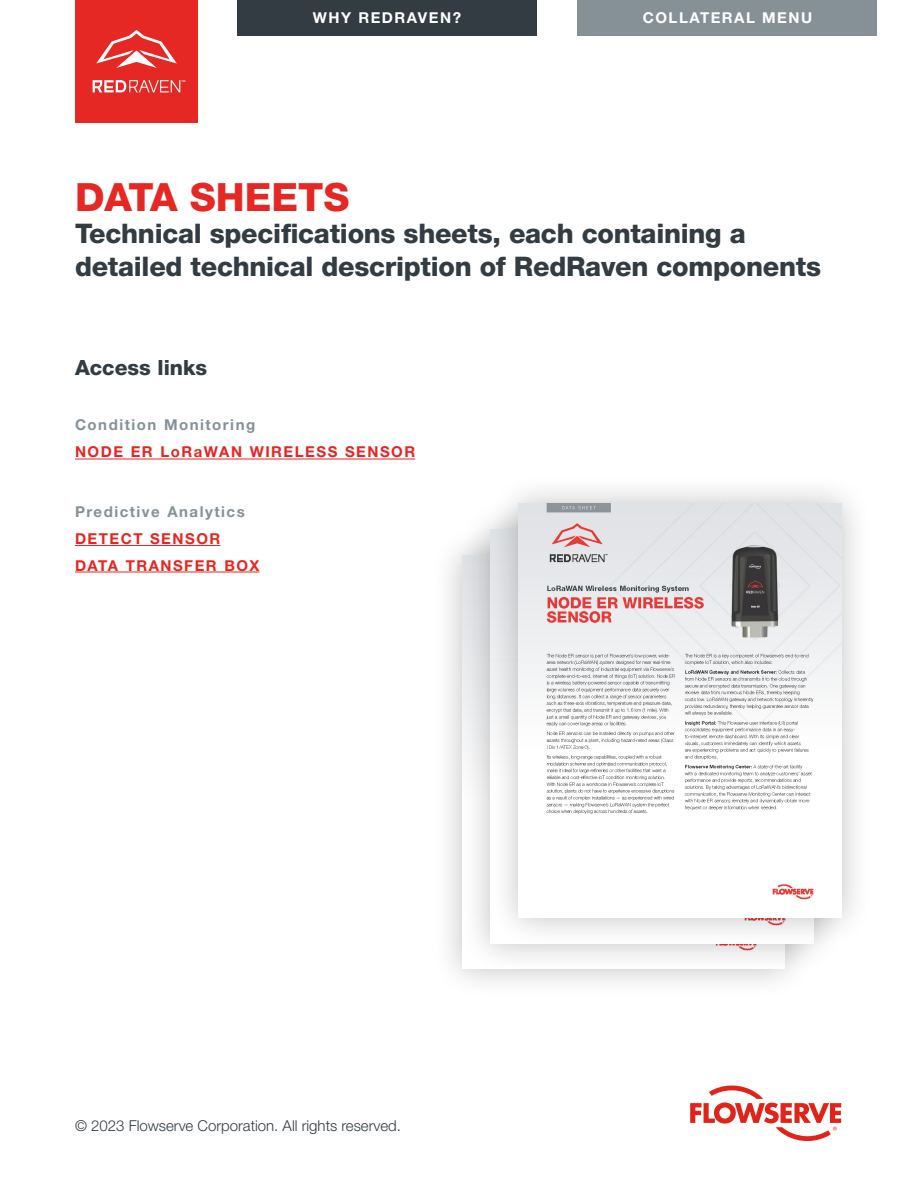
<style>
.page{position:relative;width:918px;height:1188px;background:#fff}
.page>*{position:absolute;margin:0;border:0;box-sizing:border-box;transform-origin:0 0}
.Headline_Level_1__re{font:800 39px "Helvetica Neue LT Std";color:#e52823}
.Headline_Level_1__re-2{font:800 27px/32.4px "Helvetica Neue LT Std";letter-spacing:-.01em;color:#323c42}
.Brochure_Title{font:800 21px "Helvetica Neue LT Std";color:#323c42}
.Document_Type{font:700 15px "Helvetica Neue LT Std";letter-spacing:.1em;color:#e72621}
.Body_copy{font:300 15px "Helvetica Neue LT Std";color:#323c42}
.Document_Type-2{font:700 15px "Helvetica Neue LT Std";letter-spacing:.1em;color:#869197}
.Subhead_Level_2__bla{font:700 15px "Helvetica Neue LT Std";letter-spacing:.1em;color:#fff}
.t1{font:500 2.7px "Helvetica Neue LT Std";color:#fff}
</style>
<div class="page">
<svg style="left:690px;top:1086px;width:151px;height:55px"></svg>
<div style="left:75px;top:0;width:123px;height:123px;background:#e52823"></div>
<svg style="left:96px;top:30px;width:81px;height:38px"></svg>
<svg style="left:93px;top:80px;width:87px;height:12px"></svg>
<div style="left:237px;top:0;width:300px;height:36px;background:#323c42"></div>
<div style="left:578px;top:0;width:300px;height:36px;background:#869197"></div>
<div style="left:431px;top:524px;width:385px;height:476px;background:#000;opacity:.25"></div>
<div style="left:459px;top:498px;width:385px;height:477px;background:#000;opacity:.25"></div>
<div style="left:488px;top:473px;width:385px;height:476px;background:#000;opacity:.25"></div>
<img style="left:519px;top:504px;width:323px;height:414px">
<hr style="left:75px;top:459px;width:340px;height:1px;background:#e72621">
<hr style="left:75px;top:545px;width:145px;height:1px;background:#e72621">
<hr style="left:75px;top:572px;width:185px;height:1px;background:#e72621">
<p class="t1" style="left:182px;top:79px;width:5px">TM</p>
<p class="Subhead_Level_2__bla" style="left:313px;top:9px;width:150px">WHY REDRAVEN?</p>
<p class="Subhead_Level_2__bla" style="left:643px;top:9px;width:171px">COLLATERAL MENU</p>
<p class="Headline_Level_1__re" style="left:75px;top:174px;width:276px">DATA SHEETS</p>
<p class="Headline_Level_1__re-2" style="left:75px;top:217px;width:748px">Technical specifications sheets, each containing a detailed technical description of RedRaven components</p>
<p class="Brochure_Title" style="left:75px;top:355px;width:134px">Access links</p>
<p class="Document_Type-2" style="left:75px;top:416px;width:182px">Condition Monitoring</p>
<p class="Document_Type" style="left:75px;top:443px;width:342px">NODE ER LoRaWAN WIRELESS SENSOR</p>
<p class="Document_Type-2" style="left:75px;top:502px;width:171px">Predictive Analytics</p>
<p class="Document_Type" style="left:75px;top:529px;width:147px">DETECT SENSOR</p>
<p class="Document_Type" style="left:75px;top:556px;width:186px">DATA TRANSFER BOX</p>
<p class="Body_copy" style="left:75px;top:1116px;width:328px">© 2023 Flowserve Corporation. All rights reserved.</p>
</div>
